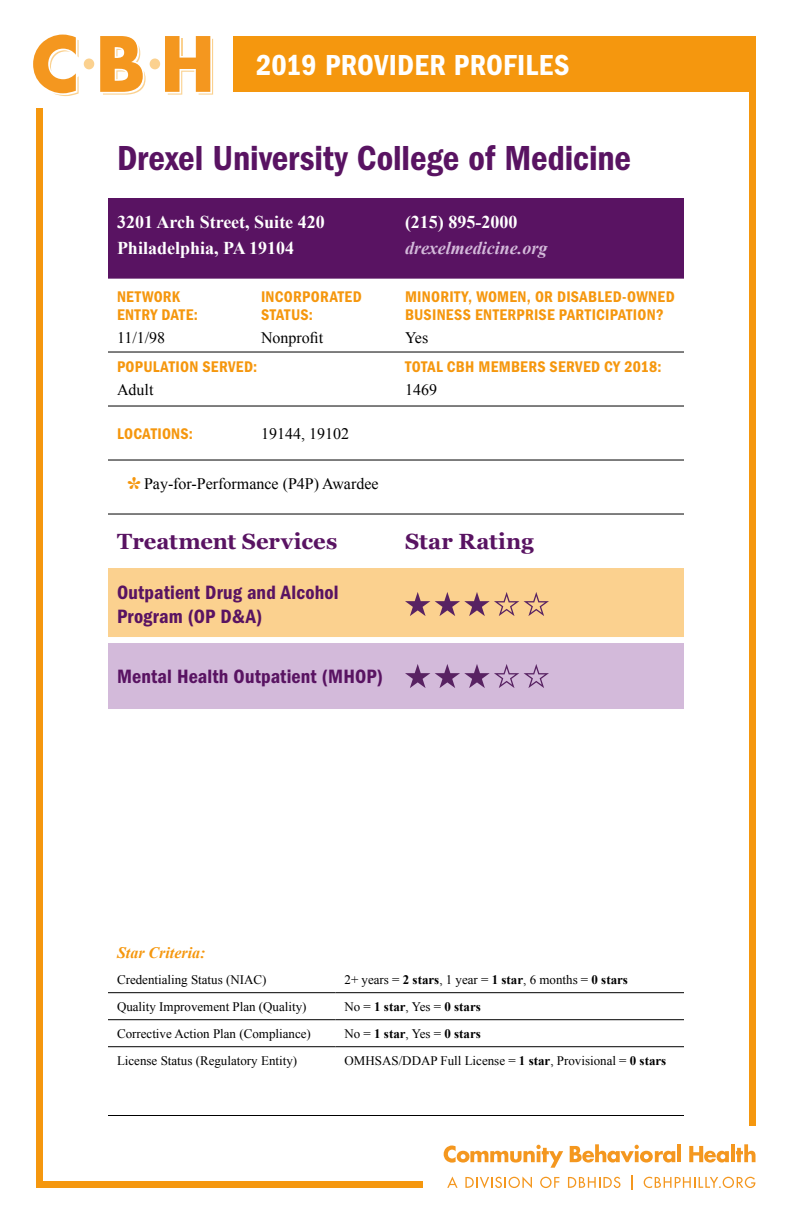
<style>
.page{position:relative;width:792px;height:1224px;background:#fff}
.page>*{position:absolute;margin:0;border:0;box-sizing:border-box;transform-origin:0 0}
.t1{font:36px "ITC Franklin Gothic Std Dm Cd";letter-spacing:-.005em;color:#591362}
.t2{font:30px "ITC Franklin Gothic Std Dm Cd";letter-spacing:.01em;color:#fff}
.t3{font:700 22px "Georgia";letter-spacing:.005em;color:#591362}
.t4{font:20px/24px "ITC Franklin Gothic Std Dm Cd";letter-spacing:.005em;color:#591362}
.t5{font:700 18px/26px "Times New Roman";color:#fff}
.t6{font:italic 700 18px "Times New Roman";color:#d3bada}
.t7{font:16px/18px "ITC Franklin Gothic Std Dm Cd";letter-spacing:.02em;color:#f5970e}
.t8{font:16px "Times New Roman";color:#000}
.t9{font:italic 700 16px "Times New Roman";color:#f5970e}
.t10{font:13px "Times New Roman";color:#000}
.t11{font:700 13px "Times New Roman";color:#000}
.s1{font-weight:700;font-size:32px;color:#f5970e}
.s2{font-weight:700}
.s3{font-weight:400}
</style>
<div class="page">
<div style="left:36px;top:36px;width:720px;height:1152px;border:7px solid #f5970e"></div>
<div style="left:0;top:0;width:233px;height:108px;background:#fff"></div>
<svg style="left:33px;top:35px;width:46px;height:61px"></svg>
<svg style="left:100px;top:36px;width:46px;height:59px"></svg>
<svg style="left:165px;top:36px;width:48px;height:59px"></svg>
<div style="left:84px;top:59px;width:10px;height:10px;background:#fbd18f;border-radius:50%"></div>
<div style="left:150px;top:59px;width:10px;height:10px;background:#fbd18f;border-radius:50%"></div>
<div style="left:423px;top:1126px;width:369px;height:98px;background:#fff"></div>
<svg style="left:444px;top:1145px;width:119px;height:23px"></svg>
<svg style="left:570px;top:1144px;width:105px;height:19px"></svg>
<hr style="left:677px;top:1144px;width:4px;height:18px;background:#f4971f">
<svg style="left:689px;top:1146px;width:40px;height:17px"></svg>
<hr style="left:731px;top:1144px;width:4px;height:18px;background:#f4971f">
<svg style="left:736px;top:1144px;width:20px;height:18px"></svg>
<svg style="left:447px;top:1177px;width:11px;height:11px"></svg>
<svg style="left:465px;top:1176px;width:67px;height:12px"></svg>
<svg style="left:540px;top:1177px;width:19px;height:11px"></svg>
<svg style="left:568px;top:1177px;width:52px;height:11px"></svg>
<svg style="left:631px;top:1176px;width:2px;height:14px"></svg>
<svg style="left:644px;top:1177px;width:111px;height:11px"></svg>
<div style="left:233px;top:36px;width:523px;height:56px;background:#f5970e"></div>
<hr style="left:108px;top:1115px;width:576px;height:1px;background:#000">
<hr style="left:108px;top:992px;width:228px;height:1px;background:#000">
<hr style="left:336px;top:992px;width:348px;height:1px;background:#000">
<hr style="left:108px;top:1019px;width:228px;height:1px;background:#000">
<hr style="left:336px;top:1019px;width:348px;height:1px;background:#000">
<hr style="left:108px;top:1046px;width:228px;height:1px;background:#000">
<hr style="left:336px;top:1046px;width:348px;height:1px;background:#000">
<div style="left:108px;top:198px;width:576px;height:81px;background:#591362"></div>
<div style="left:108px;top:568px;width:576px;height:69px;background:#fbd18f"></div>
<div style="left:108px;top:643px;width:576px;height:66px;background:#d3bada"></div>
<hr style="left:108px;top:352px;width:144px;height:1px;background:#000">
<hr style="left:252px;top:352px;width:144px;height:1px;background:#000">
<hr style="left:396px;top:352px;width:288px;height:1px;background:#000">
<hr style="left:108px;top:406px;width:144px;height:1px;background:#000">
<hr style="left:252px;top:406px;width:144px;height:1px;background:#000">
<hr style="left:396px;top:406px;width:288px;height:1px;background:#000">
<hr style="left:108px;top:460px;width:144px;height:1px;background:#000">
<hr style="left:252px;top:460px;width:144px;height:1px;background:#000">
<hr style="left:396px;top:460px;width:288px;height:1px;background:#000">
<hr style="left:108px;top:514px;width:144px;height:1px;background:#000">
<hr style="left:252px;top:514px;width:144px;height:1px;background:#000">
<hr style="left:396px;top:514px;width:288px;height:1px;background:#000">
<svg style="left:405px;top:592px;width:144px;height:24px;background:#d4a784"></svg>
<svg style="left:405px;top:664px;width:144px;height:24px;background:#b596bd"></svg>
<h2 class="t2" style="left:256px;top:48px;width:315px">2019 PROVIDER PROFILES</h2>
<h1 class="t1" style="left:117px;top:137px;width:516px">Drexel University College of Medicine</h1>
<h3 class="t5" style="left:117px;top:209px;width:209px">3201 Arch Street, Suite 420<br>Philadelphia, PA 19104</h3>
<h3 class="t5" style="left:405px;top:209px;width:114px">(215) 895-2000</h3>
<h3 class="t6" style="left:405px;top:236px;width:144px">drexelmedicine.org</h3>
<p class="t7" style="left:117px;top:288px;width:82px">NETWORK<br>ENTRY DATE:</p>
<p class="t8" style="left:117px;top:327px;width:50px">11/1/98</p>
<p class="t7" style="left:261px;top:288px;width:102px">INCORPORATED<br>STATUS:</p>
<p class="t8" style="left:261px;top:327px;width:64px">Nonprofit</p>
<p class="t7" style="left:117px;top:358px;width:142px">POPULATION SERVED:</p>
<p class="t8" style="left:117px;top:379px;width:38px">Adult</p>
<p class="t7" style="left:117px;top:424px;width:78px">LOCATIONS:</p>
<p class="t8" style="left:261px;top:422px;width:89px">19144, 19102</p>
<p class="t8" style="left:126px;top:473px;width:254px"><span class="s1">*</span>Pay-for-Performance (P4P) Awardee</p>
<p class="t7" style="left:405px;top:288px;width:271px">MINORITY, WOMEN, OR DISABLED-OWNED<br>BUSINESS ENTERPRISE PARTICIPATION?</p>
<p class="t8" style="left:405px;top:327px;width:25px">Yes</p>
<p class="t7" style="left:405px;top:358px;width:258px">TOTAL CBH MEMBERS SERVED CY 2018:</p>
<p class="t8" style="left:405px;top:379px;width:33px">1469</p>
<h3 class="t3" style="left:117px;top:525px;width:222px">Treatment Services</h3>
<h3 class="t3" style="left:405px;top:525px;width:130px">Star Rating</h3>
<h3 class="t4" style="left:117px;top:580px;width:223px">Outpatient Drug and Alcohol<br>Program (OP D&amp;A)</h3>
<h3 class="t4" style="left:117px;top:664px;width:268px">Mental Health Outpatient (MHOP)</h3>
<p class="t9" style="left:117px;top:942px;width:90px">Star Criteria:</p>
<p class="t10" style="left:117px;top:971px;width:151px">Credentialing Status (NIAC)</p>
<p class="t10" style="left:345px;top:971px;width:285px">2+ years = <span class="s2">2 stars</span>, 1 year = <span class="s2">1 star</span>, 6 months = <span class="s2">0 stars</span></p>
<p class="t10" style="left:117px;top:998px;width:191px">Quality Improvement Plan (Quality)</p>
<p class="t11" style="left:345px;top:997px;width:138px"><span class="s3">No =</span> 1 star<span class="s3">, Yes =</span> 0 stars</p>
<p class="t10" style="left:117px;top:1025px;width:195px">Corrective Action Plan (Compliance)</p>
<p class="t11" style="left:345px;top:1024px;width:138px"><span class="s3">No =</span> 1 star<span class="s3">, Yes =</span> 0 stars</p>
<p class="t10" style="left:117px;top:1052px;width:182px">License Status (Regulatory Entity)</p>
<p class="t10" style="left:345px;top:1052px;width:323px">OMHSAS/DDAP Full License = <span class="s2">1 star</span>, Provisional = <span class="s2">0 stars</span></p>
</div>
